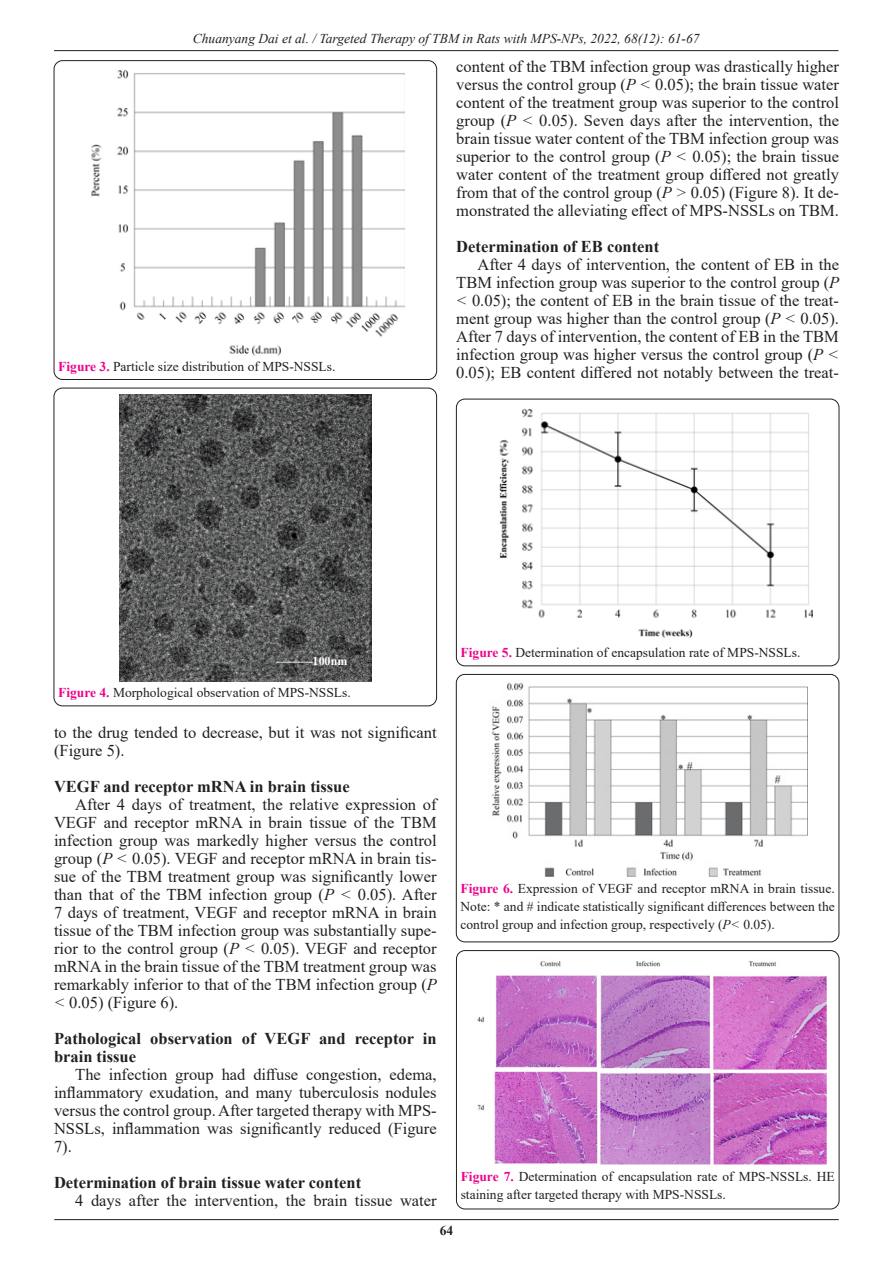
<style>
.page{position:relative;width:893px;height:1263px;background:#fff}
.page>*{position:absolute;margin:0;border:0;box-sizing:border-box;transform-origin:0 0}
.t1{font:16.5px/18px "Times New Roman";color:#231f20;text-align:justify}
.t2{font:700 16.5px/18px "Times New Roman";color:#231f20}
.t3{font:13.5px/18px "Times New Roman";color:#231f20;text-align:justify}
.t4{font:italic 13.5px "Times New Roman";color:#231f20}
.t5{font:700 13.5px "Times New Roman";color:#231f20}
.t6{font:700 12px "Times New Roman";color:#fff}
.s1{font-weight:700;color:#ed028c}
.s2{font-style:italic}
</style>
<div class="page">
<hr style="left:54px;top:50px;width:784px;height:1px;background:#231f20">
<hr style="left:54px;top:1219px;width:785px;height:1px;background:#231f20">
<div style="left:54px;top:61px;width:383px;height:318px;border:1px solid #231f20;border-radius:9px"></div>
<div style="left:54px;top:388px;width:383px;height:318px;border:1px solid #231f20;border-radius:9px"></div>
<img style="left:91px;top:70px;width:314px;height:285px">
<img style="left:119px;top:394px;width:252px;height:287px">
<div style="left:456px;top:399px;width:383px;height:267px;border:1px solid #231f20;border-radius:9px"></div>
<div style="left:456px;top:674px;width:383px;height:268px;border:1px solid #231f20;border-radius:9px"></div>
<img style="left:499px;top:408px;width:314px;height:230px">
<img style="left:492px;top:682px;width:315px;height:195px">
<div style="left:456px;top:950px;width:383px;height:259px;border:1px solid #231f20;border-radius:9px"></div>
<img style="left:477px;top:961px;width:349px;height:203px">
<p class="t4" style="left:193px;top:29px;width:508px">Chuanyang Dai et al. / Targeted Therapy of TBM in Rats with MPS-NPs, 2022, 68(12): 61-67</p>
<p class="t3" style="left:58px;top:357px;width:279px"><span class="s1">Figure 3.</span> Particle size distribution of MPS-NSSLs.</p>
<p class="t1" style="left:456px;top:57px;width:384px">content of the TBM infection group was drastically higher versus the control group (<span class="s2">P &lt;</span> 0.05); the brain tissue water content of the treatment group was superior to the control group (<span class="s2">P &lt;</span> 0.05). Seven days after the intervention, the brain tissue water content of the TBM infection group was superior to the control group (<span class="s2">P &lt;</span> 0.05); the brain tissue water content of the treatment group differed not greatly from that of the control group (<span class="s2">P &gt;</span> 0.05) (Figure 8). It de&shy;monstrated the alleviating effect of MPS-NSSLs on TBM.</p>
<p class="t2" style="left:456px;top:237px;width:205px">Determination of EB content</p>
<p class="t1" style="left:456px;top:255px;width:384px;text-indent:21px">After 4 days of intervention, the content of EB in the TBM infection group was superior to the control group (<span class="s2">P &lt;</span> 0.05); the content of EB in the brain tissue of the treat&shy;ment group was higher than the control group (<span class="s2">P &lt;</span> 0.05).<br>After 7 days of intervention, the content of EB in the TBM infection group was higher versus the control group (<span class="s2">P &lt; </span>0.05); EB content differed not notably between the treat-</p>
<p class="t6" style="left:277px;top:652px;width:72px">———100nm</p>
<p class="t3" style="left:58px;top:683px;width:294px"><span class="s1">Figure 4.</span> Morphological observation of MPS-NSSLs.</p>
<p class="t1" style="left:54px;top:723px;width:384px">to the drug tended to decrease, but it was not significant (Figure 5).</p>
<p class="t2" style="left:54px;top:777px;width:297px">VEGF and receptor mRNA in brain tissue</p>
<p class="t1" style="left:54px;top:795px;width:384px;text-indent:21px">After 4 days of treatment, the relative expression of VEGF and receptor mRNA in brain tissue of the TBM infection group was markedly higher versus the control group (<span class="s2">P &lt;</span> 0.05). VEGF and receptor mRNA in brain tis&shy;sue of the TBM treatment group was significantly lower than that of the TBM infection group (<span class="s2">P &lt;</span> 0.05). After 7 days of treatment, VEGF and receptor mRNA in brain tissue of the TBM infection group was substantially supe&shy;rior to the control group (<span class="s2">P &lt;</span> 0.05). VEGF and receptor mRNA in the brain tissue of the TBM treatment group was remarkably inferior to that of the TBM infection group (<span class="s2">P &lt;</span> 0.05) (Figure 6).</p>
<p class="t2" style="left:54px;top:1029px;width:384px">Pathological observation of VEGF and receptor in brain tissue</p>
<p class="t1" style="left:54px;top:1065px;width:384px;text-indent:21px">The infection group had diffuse congestion, edema, inflammatory exudation, and many tuberculosis nodules versus the control group. After targeted therapy with MPS-NSSLs, inflammation was significantly reduced (Figure 7).</p>
<p class="t2" style="left:54px;top:1173px;width:309px">Determination of brain tissue water content</p>
<p class="t1" style="left:75px;top:1191px;width:363px">4 days after the intervention, the brain tissue water</p>
<p class="t3" style="left:461px;top:643px;width:341px"><span class="s1">Figure 5.</span> Determination of encapsulation rate of MPS-NSSLs.</p>
<p class="t3" style="left:460px;top:879px;width:376px"><span class="s1">Figure 6.</span> Expression of VEGF and receptor mRNA in brain tissue.<br>Note: * and # indicate statistically significant differences between the control group and infection group, respectively (<span class="s2">P&lt;</span> 0.05).</p>
<p class="t3" style="left:461px;top:1167px;width:376px"><span class="s1">Figure 7.</span> Determination of encapsulation rate of MPS-NSSLs. HE staining after targeted therapy with MPS-NSSLs.</p>
<p class="t5" style="left:440px;top:1220px;width:15px">64</p>
</div>
